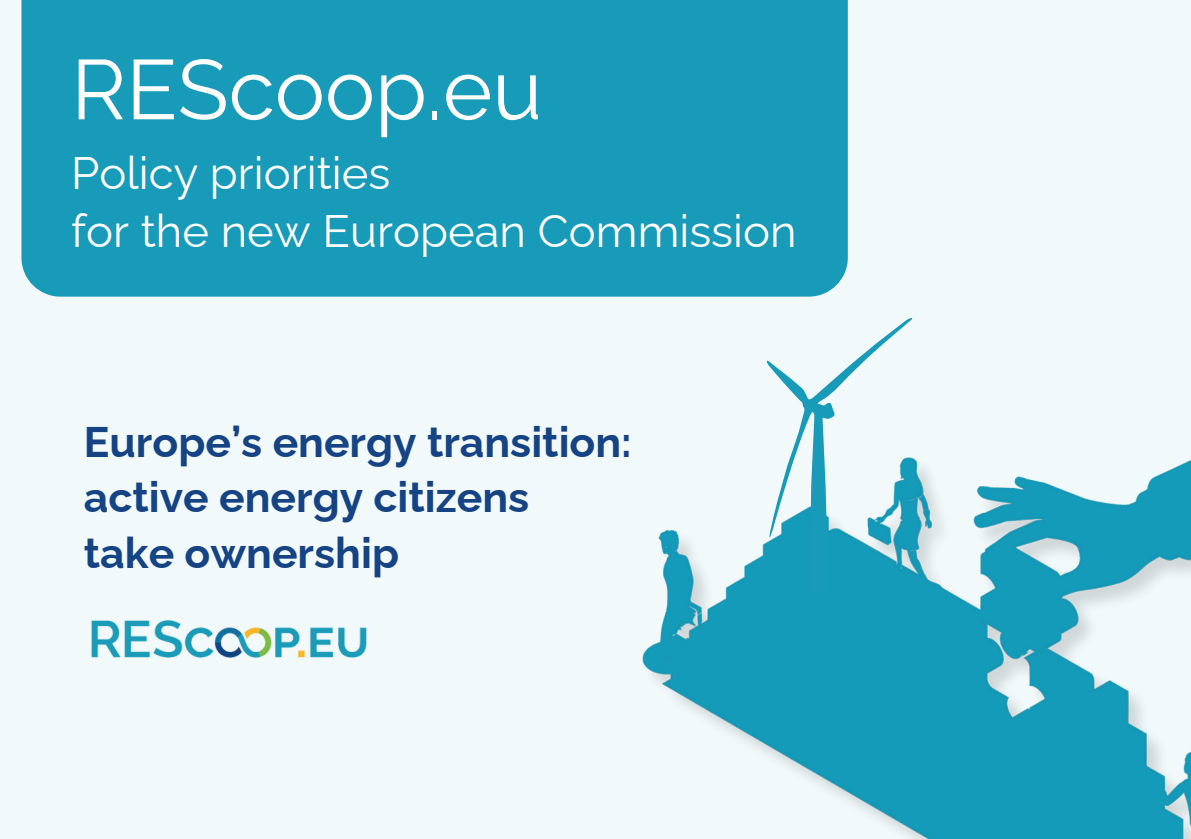
<style>
.page{position:relative;width:1191px;height:839px;background:#fff}
.page>*{position:absolute;margin:0;border:0;box-sizing:border-box;transform-origin:0 0}
.t1{font:84.2px "Raleway";color:#fff}
.t2{font:45.4px "Raleway";color:#fff}
.t3{font:700 42.8px/55.6px "Raleway";color:#164384}
</style>
<div class="page">
<div style="left:0;top:0;width:1191px;height:838px;background:#f1f9fa"></div>
<div style="left:21px;top:0;width:827px;height:296px;background:#189bb9"></div>
<img style="left:642px;top:457px;width:549px;height:381px">
<img style="left:91px;top:620px;width:276px;height:38px">
<svg style="left:767px;top:318px;width:145px;height:273px"></svg>
<p class="t1" style="left:71px;top:40px;width:473px">REScoop.eu</p>
<p class="t2" style="left:71px;top:146px;width:321px">Policy priorities</p>
<p class="t2" style="left:71px;top:205px;width:727px">for the new European Commission</p>
<p class="t3" style="left:84px;top:414px;width:549px">Europe’s energy transition: active energy citizens</p>
<h1 class="t3" style="left:84px;top:525px;width:317px">take ownership</h1>
</div>
